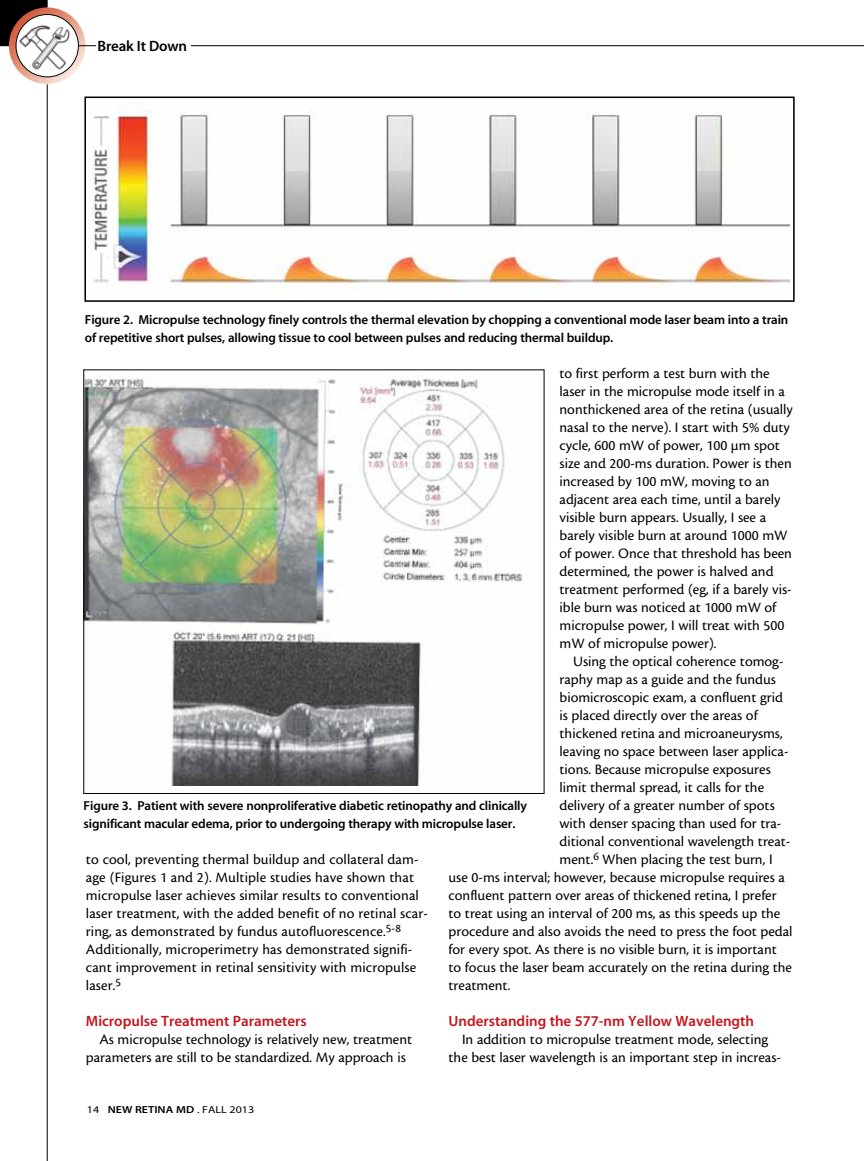
<style>
.page{position:relative;width:864px;height:1161px;background:#fff}
.page>*{position:absolute;margin:0;border:0;box-sizing:border-box;transform-origin:0 0}
.t1{font:15px/18px "Cronos MM 408 10";color:#000}
.t2{font:15px "Myriad MM 565 600";color:#c4161c}
.t3{font:15px "Myriad MM 565 600";letter-spacing:-.01em;color:#000}
.t4{font:13.05px/18px "Myriad MM 565 600";letter-spacing:-.01em;color:#000}
.t5{font:10.2px "Myriad MM 400 600";color:#000;scale:1.18 1}
.s1{font-family:"Myriad MM 565 600"}
</style>
<div class="page">
<div style="left:0;top:0;width:47px;height:46px;background:#000"></div>
<svg style="left:9px;top:7px;width:77px;height:77px;background:#d69785"></svg>
<img style="left:16px;top:15px;width:62px;height:62px;border-radius:31px">
<div style="left:16px;top:14px;width:63px;height:63px;border:1px solid #000;border-radius:50%"></div>
<hr style="left:79px;top:45px;width:785px;height:1px;background:#000">
<hr style="left:47px;top:84px;width:1px;height:1077px;background:#000">
<div style="left:96px;top:36px;width:94px;height:18px;background:#fff"></div>
<img style="left:92px;top:103px;width:697px;height:189px">
<div style="left:84px;top:97px;width:711px;height:205px;border:2px solid #000"></div>
<img style="left:85px;top:375px;width:438px;height:411px">
<p class="t3" style="left:98px;top:39px;width:91px">Break It Down</p>
<p class="t4" style="left:85px;top:311px;width:705px">Figure 2. Micropulse technology finely controls the thermal elevation by chopping a conventional mode laser beam into a train of repetitive short pulses, allowing tissue to cool between pulses and reducing thermal buildup.</p>
<p class="t1" style="left:560px;top:365px;width:235px">to first perform a test burn with the laser in the micropulse mode itself in a nonthickened area of the retina (usually nasal to the nerve). I start with 5% duty cycle, 600 mW of power, 100 µm spot size and 200-ms duration. Power is then increased by 100 mW, moving to an adjacent area each time, until a barely visible burn appears. Usually, I see a barely visible burn at around 1000 mW of power. Once that threshold has been determined, the power is halved and treatment performed (eg, if a barely vis&shy;ible burn was noticed at 1000 mW of micropulse power, I will treat with 500 mW of micropulse power).</p>
<p class="t1" style="left:573px;top:653px;width:212px">Using the optical coherence tomog-</p>
<p class="t1" style="left:560px;top:671px;width:218px">raphy map as a guide and the fundus</p>
<p class="t1" style="left:560px;top:689px;width:225px">biomicroscopic exam, a confluent grid</p>
<p class="t1" style="left:560px;top:707px;width:200px">is placed directly over the areas of</p>
<p class="t1" style="left:560px;top:725px;width:225px">thickened retina and microaneurysms,</p>
<p class="t1" style="left:560px;top:743px;width:230px">leaving no space between laser applica-</p>
<p class="t1" style="left:560px;top:761px;width:213px">tions. Because micropulse exposures</p>
<p class="t1" style="left:560px;top:779px;width:206px">limit thermal spread, it calls for the</p>
<p class="t1" style="left:560px;top:797px;width:217px">delivery of a greater number of spots</p>
<p class="t1" style="left:560px;top:815px;width:223px">with denser spacing than used for tra-</p>
<p class="t1" style="left:560px;top:833px;width:232px">ditional conventional wavelength treat-</p>
<p class="t1" style="left:560px;top:851px;width:215px">ment.<sup>6</sup> When placing the test burn, I</p>
<p class="t1" style="left:449px;top:869px;width:338px">use 0-ms interval; however, because micropulse requires a</p>
<p class="t1" style="left:449px;top:887px;width:330px">confluent pattern over areas of thickened retina, I prefer</p>
<p class="t1" style="left:449px;top:905px;width:333px">to treat using an interval of 200 ms, as this speeds up the</p>
<p class="t1" style="left:449px;top:923px;width:346px">procedure and also avoids the need to press the foot pedal</p>
<p class="t1" style="left:449px;top:941px;width:330px">for every spot. As there is no visible burn, it is important</p>
<p class="t1" style="left:449px;top:959px;width:345px">to focus the laser beam accurately on the retina during the</p>
<p class="t1" style="left:449px;top:977px;width:63px">treatment.</p>
<p class="t2" style="left:449px;top:1014px;width:307px">Understanding the 577-nm Yellow Wavelength</p>
<p class="t1" style="left:449px;top:1031px;width:334px;text-align:center">In addition to micropulse treatment mode, selecting<br>the best laser wavelength is an important step in increas-</p>
<p class="t4" style="left:84px;top:797px;width:445px">Figure 3. Patient with severe nonproliferative diabetic retinopathy and clinically significant macular edema, prior to undergoing therapy with micropulse laser.</p>
<p class="t1" style="left:86px;top:851px;width:344px">to cool, preventing thermal buildup and collateral dam&shy;age (Figures 1 and 2). Multiple studies have shown that micropulse laser achieves similar results to conventional laser treatment, with the added benefit of no retinal scar&shy;ring, as demonstrated by fundus autofluorescence.<sup>5-8<br></sup>Additionally, microperimetry has demonstrated signifi&shy;cant improvement in retinal sensitivity with micropulse laser.<sup>5</sup></p>
<p class="t2" style="left:86px;top:1014px;width:222px">Micropulse Treatment Parameters</p>
<p class="t1" style="left:86px;top:1031px;width:328px;text-indent:13px">As micropulse technology is relatively new, treatment parameters are still to be standardized. My approach is</p>
<p class="t5" style="left:87px;top:1105px;width:143px">14 <span class="s1">New Retina MD</span> . Fall 2013</p>
</div>
